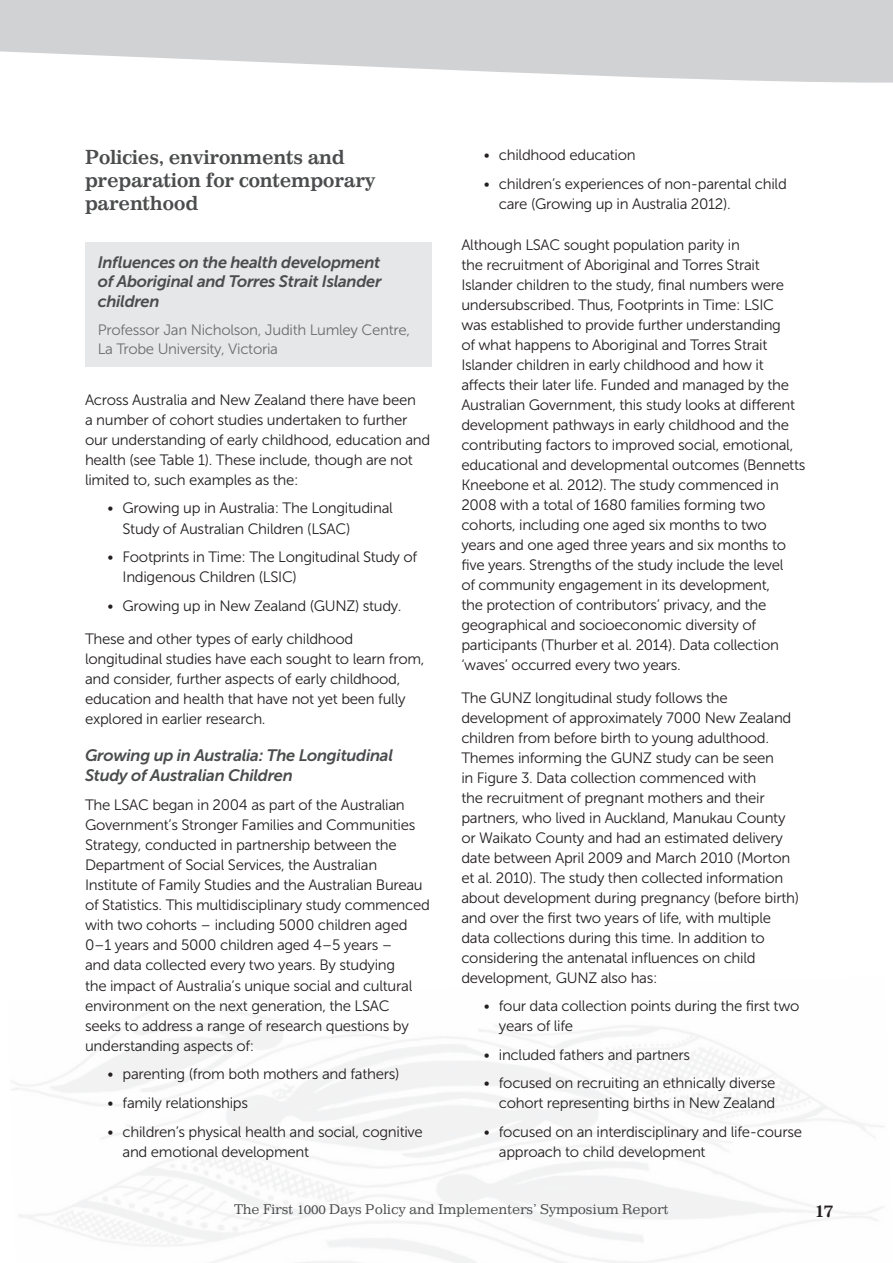
<style>
.page{position:relative;width:893px;height:1263px;background:#fff}
.page>*{position:absolute;margin:0;border:0;box-sizing:border-box;transform-origin:0 0}
.Heading_2{font:700 19.5px/23.1px "Impressum";letter-spacing:-.02em;color:#4b4c4d}
.t1{font:700 18px "Impressum";color:#231f20}
.Heading_3{font:italic 16.5px/19.5px "Museo Sans 700";letter-spacing:-.02em;color:#4b4c4d}
.Body{font:15px/20px "Museo Sans 300";letter-spacing:-.02em;color:#231f20}
.Body-2{font:15px/19.5px "Museo Sans 300";letter-spacing:-.02em;color:#6c6d70}
.t2{font:13.5px "Impressum";letter-spacing:-.02em;color:#4b4c4d}
</style>
<div class="page">
<svg style="left:0;top:0;width:893px;height:83px;fill:#d1d2d4"></svg>
<div style="left:85px;top:242px;width:347px;height:125px;background:#e6e7e9"></div>
<p class="Heading_2" style="left:85px;top:145px;width:292px">Policies, environments and preparation for contemporary parenthood</p>
<p class="Heading_3" style="left:98px;top:252px;width:285px;text-align:justify">Influences on the health development of Aboriginal and Torres Strait Islander children</p>
<p class="Body-2" style="left:98px;top:320px;width:314px">Professor Jan Nicholson, Judith Lumley Centre,<br>La Trobe University, Victoria</p>
<p class="Body" style="left:85px;top:389px;width:347px">Across Australia and New Zealand there have been<br>a number of cohort studies undertaken to further our understanding of early childhood, education and health (see Table 1). These include, though are not limited to, such examples as the:</p>
<p class="Body" style="left:123px;top:498px;width:272px;text-indent:-15px">• Growing up in Australia: The Longitudinal<br>Study of Australian Children (LSAC)</p>
<p class="Body" style="left:123px;top:547px;width:296px;text-indent:-15px">• Footprints in Time: The Longitudinal Study of<br>Indigenous Children (LSIC)</p>
<p class="Body" style="left:108px;top:596px;width:295px">• Growing up in New Zealand (GUNZ) study.</p>
<p class="Body" style="left:85px;top:628px;width:341px">These and other types of early childhood longitudinal studies have each sought to learn from, and consider, further aspects of early childhood, education and health that have not yet been fully explored in earlier research.</p>
<p class="Heading_3" style="left:85px;top:745px;width:309px;line-height:20.1px">Growing up in Australia: The Longitudinal<br>Study of Australian Children</p>
<p class="Body" style="left:85px;top:795px;width:346px">The LSAC began in 2004 as part of the Australian Government’s Stronger Families and Communities Strategy, conducted in partnership between the Department of Social Services, the Australian Institute of Family Studies and the Australian Bureau of Statistics. This multidisciplinary study commenced with two cohorts – including 5000 children aged 0–1 years and 5000 children aged 4–5 years –<br>and data collected every two years. By studying<br>the impact of Australia’s unique social and cultural environment on the next generation, the LSAC<br>seeks to address a range of research questions by understanding aspects of:</p>
<p class="Body" style="left:108px;top:1064px;width:293px">• parenting (from both mothers and fathers)</p>
<p class="Body" style="left:108px;top:1093px;width:142px">• family relationships</p>
<p class="Body" style="left:123px;top:1121px;width:302px;text-indent:-15px">• children’s physical health and social, cognitive and emotional development</p>
<p class="Body" style="left:484px;top:145px;width:153px">• childhood education</p>
<p class="Body" style="left:499px;top:174px;width:289px;text-indent:-15px">• children’s experiences of non-parental child care (Growing up in Australia 2012).</p>
<p class="Body" style="left:461px;top:235px;width:346px">Although LSAC sought population parity in<br>the recruitment of Aboriginal and Torres Strait Islander children to the study, final numbers were undersubscribed. Thus, Footprints in Time: LSIC<br>was established to provide further understanding<br>of what happens to Aboriginal and Torres Strait Islander children in early childhood and how it affects their later life. Funded and managed by the Australian Government, this study looks at different development pathways in early childhood and the contributing factors to improved social, emotional, educational and developmental outcomes (Bennetts Kneebone et al. 2012). The study commenced in 2008 with a total of 1680 families forming two cohorts, including one aged six months to two<br>years and one aged three years and six months to five years. Strengths of the study include the level<br>of community engagement in its development,<br>the protection of contributors’ privacy, and the geographical and socioeconomic diversity of participants (Thurber et al. 2014). Data collection ‘waves’ occurred every two years.</p>
<p class="Body" style="left:461px;top:688px;width:339px">The GUNZ longitudinal study follows the development of approximately 7000 New Zealand children from before birth to young adulthood.<br>Themes informing the GUNZ study can be seen<br>in Figure 3. Data collection commenced with<br>the recruitment of pregnant mothers and their partners, who lived in Auckland, Manukau County or Waikato County and had an estimated delivery date between April 2009 and March 2010 (Morton et al. 2010). The study then collected information about development during pregnancy (before birth) and over the first two years of life, with multiple data collections during this time. In addition to considering the antenatal influences on child development, GUNZ also has:</p>
<p class="Body" style="left:499px;top:996px;width:302px;text-indent:-15px">• four data collection points during the first two years of life</p>
<p class="Body" style="left:484px;top:1045px;width:208px">• included fathers and partners</p>
<p class="Body" style="left:484px;top:1073px;width:293px;text-align:right">• focused on recruiting an ethnically diverse cohort representing births in New Zealand</p>
<p class="Body" style="left:499px;top:1122px;width:305px;text-indent:-15px">• focused on an interdisciplinary and life-course approach to child development</p>
<p class="t2" style="left:234px;top:1201px;width:436px">The First 1000 Days Policy and Implementers’ Symposium Report</p>
<p class="t1" style="left:814px;top:1200px;width:21px">17</p>
</div>
